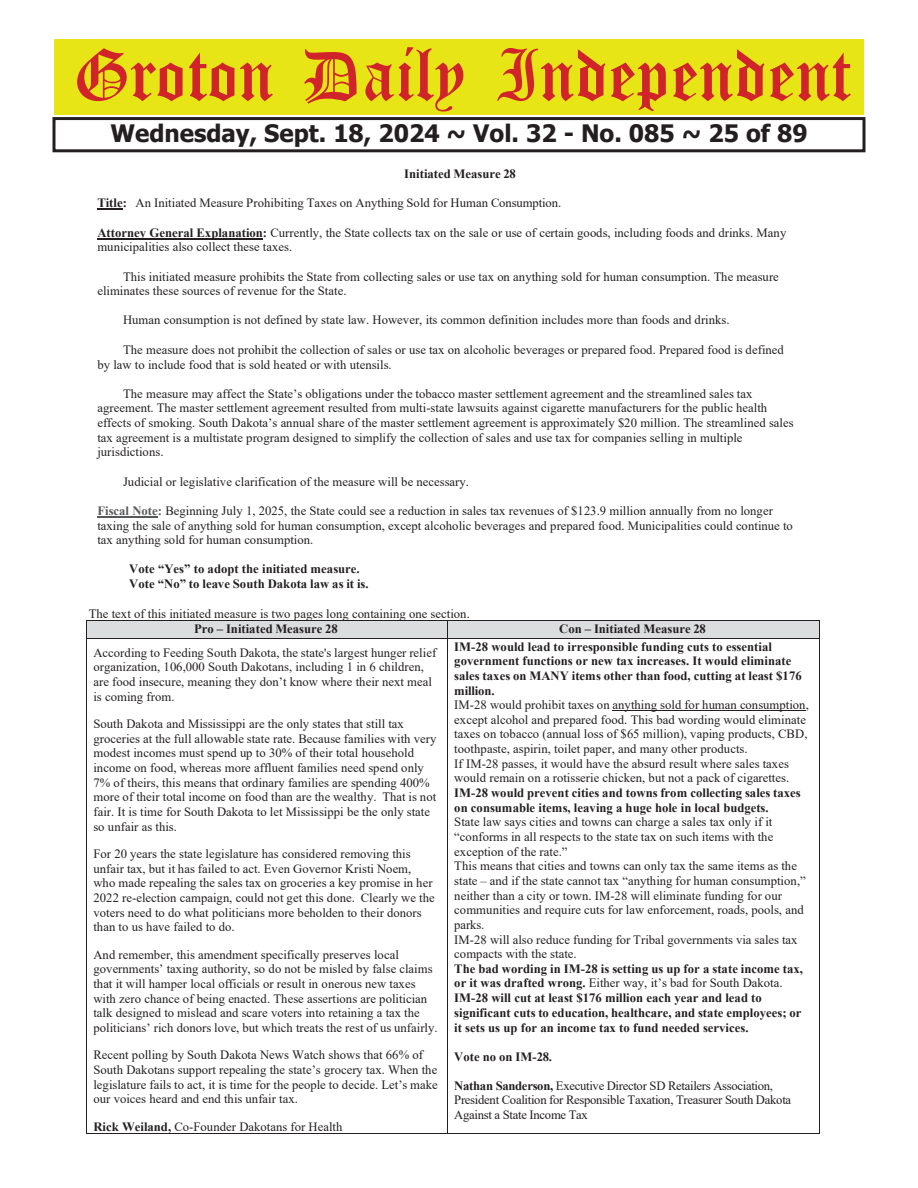
<style>
.page{position:relative;width:918px;height:1188px;background:#fff}
.page>*{position:absolute;margin:0;border:0;box-sizing:border-box;transform-origin:0 0}
.t1{font:54px "Old English Five";color:#d1232a}
.t2{font:700 24px "Tahoma";color:#231f20}
.t3{font:12.75px/14.7px "Times New Roman";color:#231f20}
.t4{font:700 12.75px/14.7px "Times New Roman";color:#231f20}
.t5{font:12.75px/14.5px "Times New Roman";letter-spacing:-.02em;color:#231f20}
.s1{font-weight:700}
.s2{font-weight:700;color:#57585a}
.s3{font-weight:400}
</style>
<div class="page">
<div style="left:52px;top:117px;width:814px;height:35px;border:3px solid #231f20"></div>
<div style="left:54px;top:40px;width:810px;height:75px;background:#e7e515"></div>
<svg style="left:97px;top:209px;width:26px;height:1px"></svg>
<hr style="left:97px;top:238px;width:166px;height:1px;background:#231f20">
<hr style="left:97px;top:516px;width:61px;height:2px;background:#57585a">
<div style="left:87px;top:621px;width:360px;height:17px;background:#dcdddf"></div>
<div style="left:448px;top:621px;width:372px;height:17px;background:#dcdddf"></div>
<hr style="left:86px;top:620px;width:361px;height:1px;background:#231f20">
<hr style="left:448px;top:620px;width:372px;height:1px;background:#231f20">
<hr style="left:613px;top:711px;width:193px;height:1px;background:#231f20">
<svg style="left:86px;top:621px;width:1px;height:17px"></svg>
<hr style="left:86px;top:638px;width:361px;height:1px;background:#231f20">
<svg style="left:447px;top:620px;width:1px;height:19px"></svg>
<hr style="left:448px;top:638px;width:372px;height:1px;background:#231f20">
<hr style="left:86px;top:639px;width:1px;height:494px;background:#231f20">
<hr style="left:86px;top:1133px;width:361px;height:1px;background:#231f20">
<hr style="left:447px;top:639px;width:1px;height:494px;background:#231f20">
<hr style="left:448px;top:1133px;width:372px;height:1px;background:#231f20">
<hr style="left:820px;top:639px;width:1px;height:494px;background:#231f20">
<h1 class="t1" style="left:73px;top:50px;width:779px">Groton Daily Independent</h1>
<h2 class="t2" style="left:110px;top:116px;width:699px">Wednesday, Sept. 18, 2024 ~ Vol. 32 - No. 085 ~ 25 of 89</h2>
<p class="t4" style="left:404px;top:166px;width:113px">Initiated Measure 28</p>
<p class="t3" style="left:97px;top:195px;width:465px"><span class="s1">Title:</span> An Initiated Measure Prohibiting Taxes on Anything Sold for Human Consumption.</p>
<p class="t3" style="left:97px;top:225px;width:690px"><span class="s1">Attorney General Explanation:</span> Currently, the State collects tax on the sale or use of certain goods, including foods and drinks. Many municipalities also collect these taxes.</p>
<p class="t3" style="left:97px;top:269px;width:683px;text-indent:26px">This initiated measure prohibits the State from collecting sales or use tax on anything sold for human consumption. The measure eliminates these sources of revenue for the State.</p>
<p class="t3" style="left:123px;top:312px;width:608px">Human consumption is not defined by state law. However, its common definition includes more than foods and drinks.</p>
<p class="t3" style="left:97px;top:342px;width:688px;text-indent:26px">The measure does not prohibit the collection of sales or use tax on alcoholic beverages or prepared food. Prepared food is defined by law to include food that is sold heated or with utensils.</p>
<p class="t3" style="left:97px;top:386px;width:698px;text-indent:26px">The measure may affect the State’s obligations under the tobacco master settlement agreement and the streamlined sales tax agreement. The master settlement agreement resulted from multi-state lawsuits against cigarette manufacturers for the public health effects of smoking. South Dakota’s annual share of the master settlement agreement is approximately $20 million. The streamlined sales tax agreement is a multistate program designed to simplify the collection of sales and use tax for companies selling in multiple jurisdictions.</p>
<p class="t3" style="left:123px;top:474px;width:348px">Judicial or legislative clarification of the measure will be necessary.</p>
<p class="t3" style="left:97px;top:503px;width:697px"><span class="s2">Fiscal Note:</span> Beginning July 1, 2025, the State could see a reduction in sales tax revenues of $123.9 million annually from no longer taxing the sale of anything sold for human consumption, except alcoholic beverages and prepared food. Municipalities could continue to tax anything sold for human consumption.</p>
<p class="t4" style="left:129px;top:561px;width:241px">Vote “Yes” to adopt the initiated measure.<br>Vote “No” to leave South Dakota law as it is.</p>
<p class="t3" style="left:89px;top:605px;width:383px">The text of this initiated measure is two pages long containing one section.</p>
<p class="t4" style="left:194px;top:621px;width:145px">Pro – Initiated Measure 28</p>
<p class="t4" style="left:559px;top:621px;width:148px">Con – Initiated Measure 28</p>
<p class="t3" style="left:93px;top:645px;width:344px">According to Feeding South Dakota, the state's largest hunger relief organization, 106,000 South Dakotans, including 1 in 6 children, are food insecure, meaning they don’t know where their next meal is coming from.</p>
<p class="t3" style="left:93px;top:716px;width:344px">South Dakota and Mississippi are the only states that still tax groceries at the full allowable state rate. Because families with very modest incomes must spend up to 30% of their total household income on food, whereas more affluent families need spend only 7% of theirs, this means that ordinary families are spending 400% more of their total income on food than are the wealthy. That is not fair. It is time for South Dakota to let Mississippi be the only state so unfair as this.</p>
<p class="t3" style="left:93px;top:846px;width:343px">For 20 years the state legislature has considered removing this unfair tax, but it has failed to act. Even Governor Kristi Noem, who made repealing the sales tax on groceries a key promise in her 2022 re-election campaign, could not get this done. Clearly we the voters need to do what politicians more beholden to their donors than to us have failed to do.</p>
<p class="t3" style="left:93px;top:947px;width:346px">And remember, this amendment specifically preserves local governments’ taxing authority, so do not be misled by false claims that it will hamper local officials or result in onerous new taxes with zero chance of being enacted. These assertions are politician talk designed to mislead and scare voters into retaining a tax the politicians’ rich donors love, but which treats the rest of us unfairly.</p>
<p class="t3" style="left:93px;top:1047px;width:346px">Recent polling by South Dakota News Watch shows that 66% of South Dakotans support repealing the state’s grocery tax. When the legislature fails to act, it is time for the people to decide. Let’s make our voices heard and end this unfair tax.</p>
<p class="t3" style="left:93px;top:1119px;width:251px"><span class="s1">Rick Weiland,</span> Co-Founder Dakotans for Health</p>
<p class="t4" style="left:454px;top:639px;width:349px">IM-28 would lead to irresponsible funding cuts to essential government functions or new tax increases. It would eliminate sales taxes on MANY items other than food, cutting at least $176 million.</p>
<p class="t3" style="left:454px;top:697px;width:356px">IM-28 would prohibit taxes on anything sold for human consumption, except alcohol and prepared food. This bad wording would eliminate taxes on tobacco (annual loss of $65 million), vaping products, CBD, toothpaste, aspirin, toilet paper, and many other products.<br>If IM-28 passes, it would have the absurd result where sales taxes would remain on a rotisserie chicken, but not a pack of cigarettes.</p>
<p class="t4" style="left:454px;top:785px;width:348px">IM-28 would prevent cities and towns from collecting sales taxes on consumable items, leaving a huge hole in local budgets.</p>
<p class="t3" style="left:454px;top:814px;width:353px">State law says cities and towns can charge a sales tax only if it “conforms in all respects to the state tax on such items with the exception of the rate.”<br>This means that cities and towns can only tax the same items as the state – and if the state cannot tax “anything for human consumption,” neither than a city or town. IM-28 will eliminate funding for our communities and require cuts for law enforcement, roads, pools, and parks.<br>IM-28 will also reduce funding for Tribal governments via sales tax compacts with the state.</p>
<p class="t4" style="left:454px;top:961px;width:350px">The bad wording in IM-28 is setting us up for a state income tax, or it was drafted wrong. <span class="s3">Either way, it’s bad for South Dakota.<br></span>IM-28 will cut at least $176 million each year and lead to significant cuts to education, healthcare, and state employees; or it sets us up for an income tax to fund needed services.</p>
<p class="t4" style="left:454px;top:1049px;width:99px">Vote no on IM-28.</p>
<p class="t5" style="left:454px;top:1078px;width:338px"><span class="s1">Nathan Sanderson,</span> Executive Director SD Retailers Association,<br>President Coalition for Responsible Taxation, Treasurer South Dakota<br>Against a State Income Tax</p>
</div>
